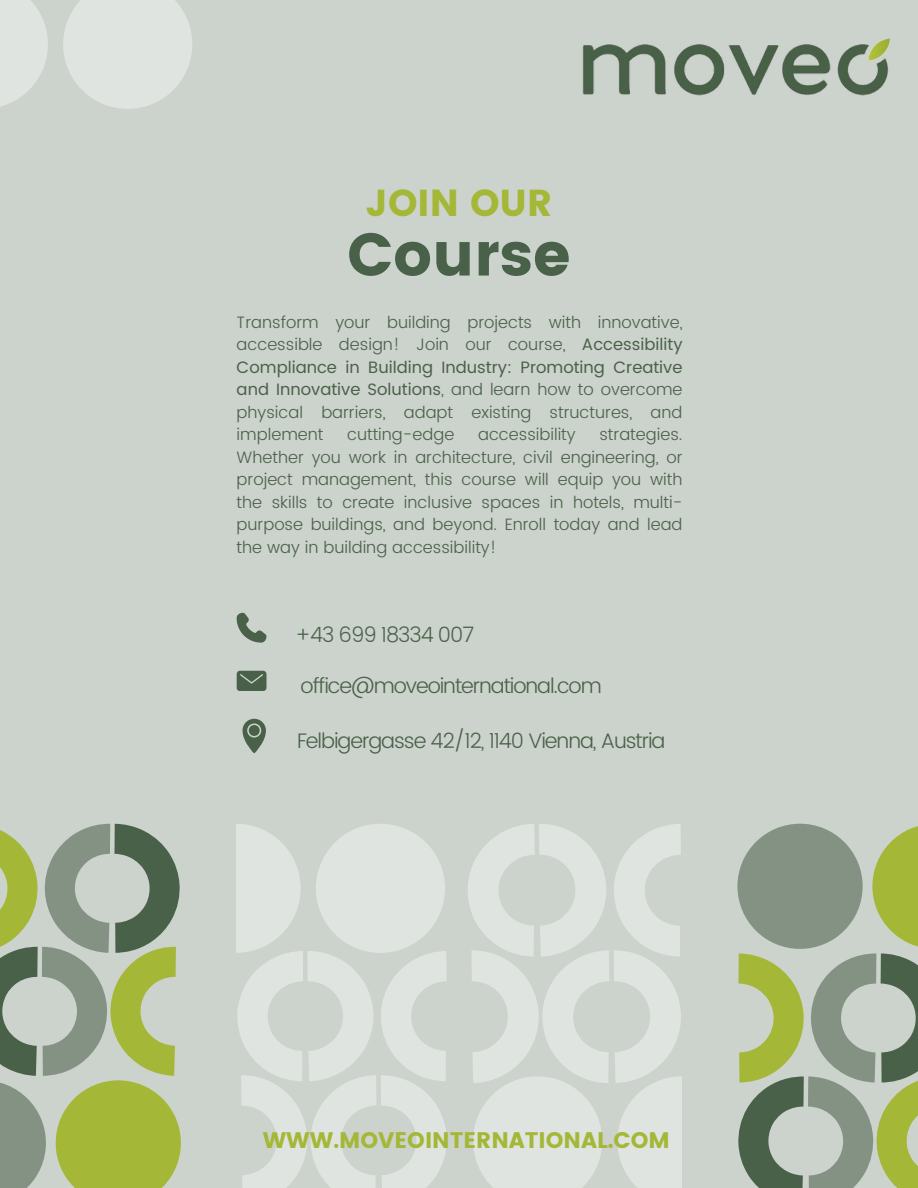
<style>
.page{position:relative;width:918px;height:1188px;background:#ccd2cc}
.page>*{position:absolute;margin:0;border:0;box-sizing:border-box;transform-origin:0 0}
.t1{font:60px "Poppins";color:#4a6149}
.t2{font:37.5px "Poppins";color:#a4b737}
.t3{font:22.5px "Poppins";color:#a4b737}
.t4{font:300 21px "Poppins";letter-spacing:-.05em;color:#4a6149}
.t5{font:300 16.5px/22.5px "Poppins";color:#4a6149;text-align:justify}
.s1{font-weight:400}
</style>
<div class="page">
<svg style="left:738px;top:953px;width:180px;height:235px"></svg>
<div style="left:737px;top:824px;width:126px;height:125px;background:#839283;border-radius:50%"></div>
<svg style="left:0;top:824px;width:181px;height:364px"></svg>
<svg style="left:872px;top:826px;width:46px;height:121px;fill:#a4b737"></svg>
<svg style="left:236px;top:824px;width:211px;height:364px"></svg>
<svg style="left:468px;top:824px;width:213px;height:364px"></svg>
<svg style="left:237px;top:613px;width:30px;height:30px"></svg>
<svg style="left:237px;top:671px;width:29px;height:20px"></svg>
<svg style="left:243px;top:719px;width:23px;height:34px"></svg>
<svg style="left:63px;top:0;width:129px;height:109px"></svg>
<svg style="left:0;top:0;width:47px;height:107px"></svg>
<img style="left:582px;top:38px;width:309px;height:58px">
<p class="t2" style="left:366px;top:182px;width:188px">JOIN OUR</p>
<h2 class="t1" style="left:347px;top:220px;width:225px">Course</h2>
<h1 class="t5" style="left:237px;top:311px;width:447px">Transform your building projects with innovative, accessible design! Join our course, <span class="s1">Accessibility Compliance in Building Industry: Promoting Creative and Innovative Solutions</span>, and learn how to overcome physical barriers, adapt existing structures, and implement</h1>
<h1 class="t5" style="left:237px;top:423px;width:447px;text-indent:363px">strategies.<br>Whether you work in architecture, civil engineering, or project management, this course will equip you with the skills to create inclusive spaces in hotels, multi&shy;purpose buildings, and beyond. Enroll today and lead the way in building accessibility!</h1>
<h1 class="t5" style="left:347px;top:423px;width:109px">cutting-edge</h1>
<h1 class="t5" style="left:478px;top:423px;width:99px">accessibility</h1>
<p class="t4" style="left:295px;top:622px;width:181px">+43 699 18334 007</p>
<p class="t4" style="left:301px;top:674px;width:303px">office@moveointernational.com</p>
<p class="t4" style="left:297px;top:728px;width:370px">Felbigergasse 42/12, 1140 Vienna, Austria</p>
<p class="t3" style="left:263px;top:1127px;width:409px">WWW.MOVEOINTERNATIONAL.COM</p>
</div>
